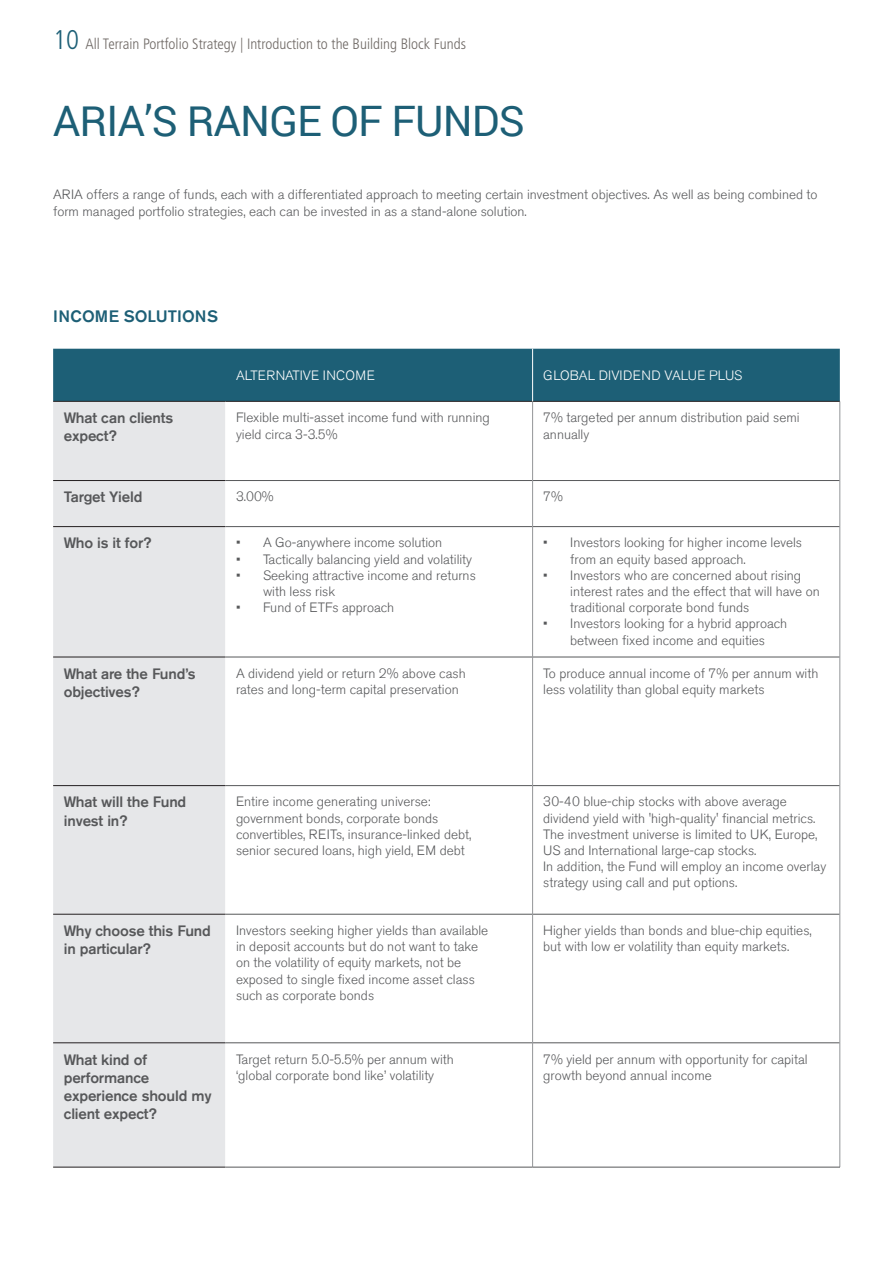
<style>
.page{position:relative;width:893px;height:1263px;background:#fff}
.page>*{position:absolute;margin:0;border:0;box-sizing:border-box;transform-origin:0 0}
.t1{font:42px "Roboto";letter-spacing:-.02em;color:#1d5f76}
.t2{font:500 16.5px "Akzidenz Grotesk Std";color:#1d5f76}
.t3{font:500 15px/18px "Akzidenz Grotesk Std";letter-spacing:-.01em;color:#57585a}
.t4{font:300 condensed 15px "Frutiger LT Std";color:#706a66}
.t5{font:300 13.5px/16.2px "Akzidenz Grotesk Std";color:#57585a}
.t6{font:300 13.5px "Akzidenz Grotesk Std";color:#fff}
.s1{font-size:27px;color:#1d5f76}
</style>
<div class="page">
<div style="left:53px;top:349px;width:787px;height:52px;background:#1d5f76"></div>
<div style="left:53px;top:402px;width:172px;height:765px;background:#e6e7e9"></div>
<svg style="left:225px;top:402px;width:615px;height:765px"></svg>
<hr style="left:53px;top:480px;width:172px;height:1px;background:#231f20">
<hr style="left:53px;top:526px;width:172px;height:1px;background:#231f20">
<hr style="left:53px;top:657px;width:172px;height:1px;background:#231f20">
<hr style="left:53px;top:1042px;width:172px;height:1px;background:#231f20">
<hr style="left:53px;top:1167px;width:172px;height:1px;background:#231f20">
<hr style="left:225px;top:480px;width:307px;height:1px;background:#57585a">
<hr style="left:533px;top:480px;width:307px;height:1px;background:#57585a">
<hr style="left:225px;top:526px;width:307px;height:1px;background:#57585a">
<hr style="left:533px;top:526px;width:307px;height:1px;background:#57585a">
<hr style="left:225px;top:657px;width:307px;height:1px;background:#57585a">
<hr style="left:533px;top:657px;width:307px;height:1px;background:#57585a">
<hr style="left:225px;top:785px;width:307px;height:1px;background:#57585a">
<hr style="left:533px;top:785px;width:307px;height:1px;background:#57585a">
<hr style="left:533px;top:914px;width:307px;height:1px;background:#57585a">
<hr style="left:533px;top:1042px;width:307px;height:1px;background:#57585a">
<hr style="left:225px;top:1167px;width:308px;height:1px;background:#57585a">
<hr style="left:53px;top:401px;width:172px;height:1px;background:#231f20">
<hr style="left:225px;top:401px;width:308px;height:1px;background:#231f20">
<hr style="left:533px;top:401px;width:307px;height:1px;background:#231f20">
<hr style="left:225px;top:914px;width:307px;height:1px;background:#57585a">
<hr style="left:225px;top:1042px;width:307px;height:1px;background:#57585a">
<hr style="left:53px;top:785px;width:172px;height:1px;background:#231f20">
<hr style="left:53px;top:914px;width:172px;height:1px;background:#231f20">
<hr style="left:532px;top:401px;width:1px;height:79px;background:#939598">
<hr style="left:840px;top:401px;width:1px;height:79px;background:#939598">
<hr style="left:532px;top:480px;width:1px;height:47px;background:#939598">
<hr style="left:840px;top:480px;width:1px;height:47px;background:#939598">
<hr style="left:532px;top:527px;width:1px;height:130px;background:#939598">
<hr style="left:840px;top:527px;width:1px;height:130px;background:#939598">
<hr style="left:532px;top:657px;width:1px;height:129px;background:#939598">
<hr style="left:840px;top:657px;width:1px;height:129px;background:#939598">
<hr style="left:532px;top:786px;width:1px;height:128px;background:#939598">
<hr style="left:840px;top:786px;width:1px;height:128px;background:#939598">
<hr style="left:532px;top:914px;width:1px;height:129px;background:#939598">
<hr style="left:840px;top:914px;width:1px;height:129px;background:#939598">
<hr style="left:532px;top:1043px;width:1px;height:124px;background:#939598">
<hr style="left:840px;top:1043px;width:1px;height:124px;background:#939598">
<hr style="left:533px;top:1167px;width:307px;height:1px;background:#57585a">
<hr style="left:532px;top:349px;width:1px;height:52px;background:#fff">
<p class="t4" style="left:53px;top:36px;width:414px"><span class="s1">10</span> All Terrain Portfolio Strategy | Introduction to the Building Block Funds</p>
<p class="t1" style="left:53px;top:92px;width:473px">ARIA’S RANGE OF FUNDS</p>
<p class="t5" style="left:53px;top:187px;width:766px">ARIA offers a range of funds, each with a differentiated approach to meeting certain investment objectives. As well as being combined to form managed portfolio strategies, each can be invested in as a stand-alone solution.</p>
<p class="t2" style="left:53px;top:306px;width:166px">INCOME SOLUTIONS</p>
<p class="t6" style="left:236px;top:368px;width:140px">ALTERNATIVE INCOME</p>
<p class="t6" style="left:543px;top:368px;width:201px">GLOBAL DIVIDEND VALUE PLUS</p>
<p class="t3" style="left:64px;top:409px;width:111px">What can clients expect?</p>
<p class="t5" style="left:236px;top:410px;width:255px">Flexible multi-asset income fund with running yield circa 3-3.5%</p>
<p class="t5" style="left:543px;top:410px;width:258px">7% targeted per annum distribution paid semi annually</p>
<p class="t3" style="left:64px;top:488px;width:80px">Target Yield</p>
<p class="t5" style="left:236px;top:489px;width:39px">3.00%</p>
<p class="t5" style="left:543px;top:489px;width:21px">7%</p>
<p class="t3" style="left:64px;top:534px;width:89px">Who is it for?</p>
<p class="t5" style="left:236px;top:535px;width:208px">• A Go-anywhere income solution</p>
<p class="t5" style="left:236px;top:551px;width:238px">• Tactically balancing yield and volatility</p>
<p class="t5" style="left:263px;top:567px;width:214px;text-indent:-27px">• Seeking attractive income and returns with less risk</p>
<p class="t5" style="left:236px;top:600px;width:160px">• Fund of ETFs approach</p>
<p class="t5" style="left:570px;top:535px;width:233px;text-indent:-27px">• Investors looking for higher income levels from an equity based approach.</p>
<p class="t5" style="left:570px;top:567px;width:251px;text-indent:-27px">• Investors who are concerned about rising interest rates and the effect that will have on traditional corporate bond funds</p>
<p class="t5" style="left:543px;top:616px;width:245px;text-align:center">• Investors looking for a hybrid approach between fixed income and equities</p>
<p class="t3" style="left:64px;top:664px;width:133px">What are the Fund’s objectives?</p>
<p class="t5" style="left:236px;top:665px;width:231px">A dividend yield or return 2% above cash rates and long-term capital preservation</p>
<p class="t5" style="left:543px;top:665px;width:277px">To produce annual income of 7% per annum with less volatility than global equity markets</p>
<p class="t3" style="left:64px;top:793px;width:124px">What will the Fund invest in?</p>
<p class="t5" style="left:236px;top:794px;width:237px">Entire income generating universe: government bonds, corporate bonds convertibles, REITs, insurance-linked debt, senior secured loans, high yield, EM debt</p>
<p class="t5" style="left:543px;top:794px;width:276px">30-40 blue-chip stocks with above average dividend yield with 'high-quality' financial metrics.<br>The investment universe is limited to UK, Europe, US and International large-cap stocks.</p>
<p class="t5" style="left:543px;top:859px;width:284px">In addition, the Fund will employ an income overlay strategy using call and put options.</p>
<p class="t3" style="left:64px;top:921px;width:149px">Why choose this Fund in particular?</p>
<p class="t5" style="left:236px;top:922px;width:254px">Investors seeking higher yields than available in deposit accounts but do not want to take on the volatility of equity markets, not be exposed to single fixed income asset class such as corporate bonds</p>
<p class="t5" style="left:543px;top:922px;width:270px">Higher yields than bonds and blue-chip equities, but with low er volatility than equity markets.</p>
<p class="t3" style="left:64px;top:1050px;width:149px">What kind of performance experience should my client expect?</p>
<p class="t5" style="left:236px;top:1051px;width:219px">Target return 5.0-5.5% per annum with ‘global corporate bond like’ volatility</p>
<p class="t5" style="left:543px;top:1051px;width:266px">7% yield per annum with opportunity for capital growth beyond annual income</p>
</div>
